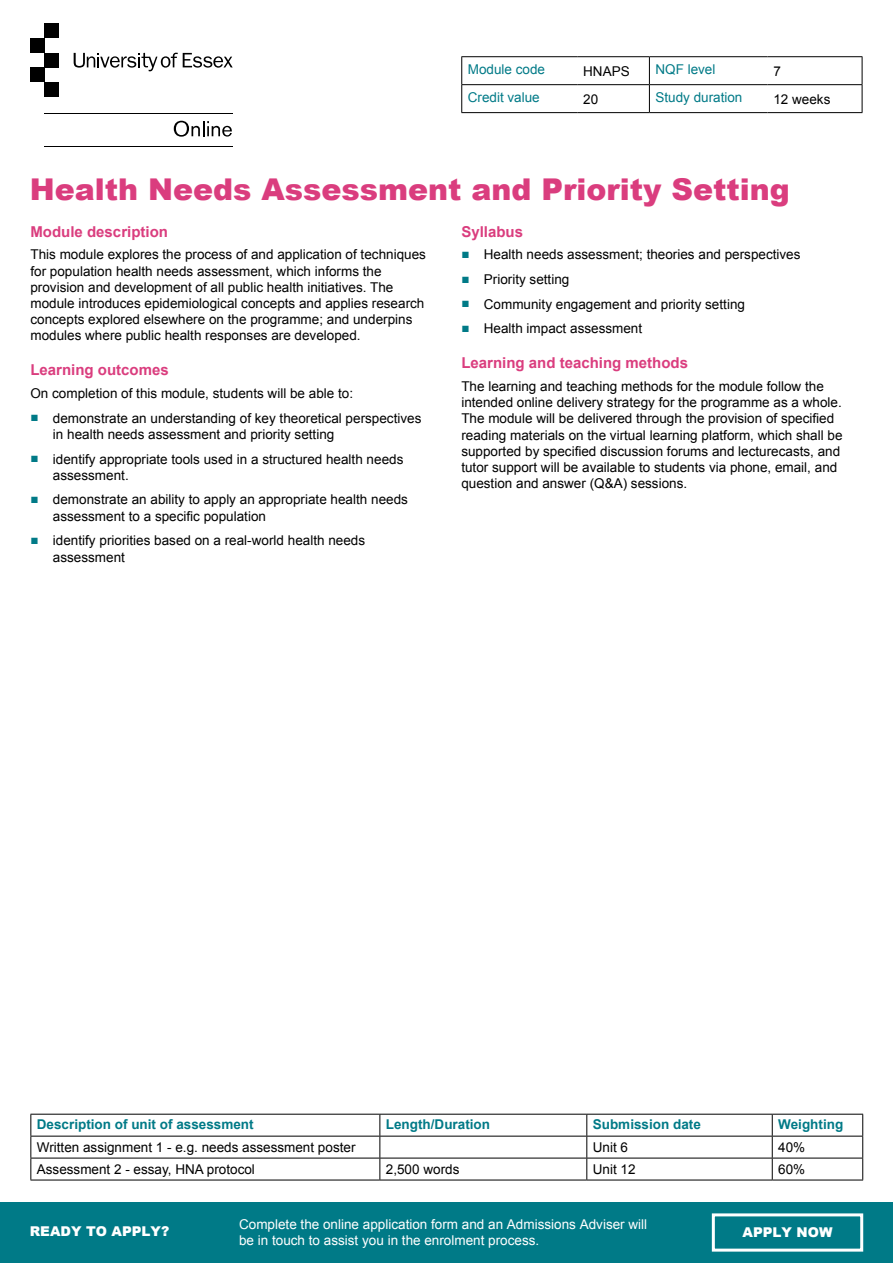
<style>
.page{position:relative;width:893px;height:1263px;background:#fff}
.page>*{position:absolute;margin:0;border:0;box-sizing:border-box;transform-origin:0 0}
.t1{font:900 30px "Arial";color:#da3d7e}
.P__Title{font:700 15px "Arial";color:#da3d7e}
.P_Body{font:13.5px/16.2px "Arial";color:#000}
.P__Bullets{font:13.5px/16.2px "Arial";color:#000}
.t2{font:13.5px/16.2px "Arial";color:#fff}
.t3{font:700 13.5px "Arial";color:#007a87}
.t4{font:13.5px "Arial";color:#007a87}
.t5{font:900 13.5px "Arial";color:#fff}
.s1{font-weight:700;color:#007a87}
</style>
<div class="page">
<div style="left:0;top:1202px;width:893px;height:61px;background:#007a87"></div>
<div style="left:712px;top:1213px;width:151px;height:38px;border:3px solid #fff"></div>
<hr style="left:45px;top:146px;width:188px;height:1px;background:#000">
<hr style="left:45px;top:113px;width:188px;height:1px;background:#000">
<svg style="left:174px;top:121px;width:58px;height:16px"></svg>
<div style="left:45px;top:23px;width:14px;height:15px;background:#000"></div>
<div style="left:30px;top:38px;width:15px;height:15px;background:#000"></div>
<div style="left:45px;top:53px;width:14px;height:15px;background:#000"></div>
<div style="left:30px;top:68px;width:15px;height:14px;background:#000"></div>
<div style="left:45px;top:82px;width:14px;height:15px;background:#000"></div>
<svg style="left:74px;top:52px;width:159px;height:19px"></svg>
<hr style="left:30px;top:1114px;width:350px;height:1px;background:#000">
<hr style="left:380px;top:1114px;width:207px;height:1px;background:#000">
<hr style="left:587px;top:1114px;width:185px;height:1px;background:#000">
<hr style="left:772px;top:1114px;width:91px;height:1px;background:#000">
<hr style="left:30px;top:1136px;width:350px;height:1px;background:#000">
<hr style="left:380px;top:1136px;width:207px;height:1px;background:#000">
<hr style="left:587px;top:1136px;width:185px;height:1px;background:#000">
<hr style="left:772px;top:1136px;width:91px;height:1px;background:#000">
<hr style="left:30px;top:1158px;width:350px;height:1px;background:#000">
<svg style="left:30px;top:1114px;width:1px;height:66px"></svg>
<hr style="left:380px;top:1158px;width:207px;height:1px;background:#000">
<svg style="left:379px;top:1114px;width:1px;height:66px"></svg>
<hr style="left:587px;top:1158px;width:185px;height:1px;background:#000">
<svg style="left:586px;top:1114px;width:1px;height:66px"></svg>
<hr style="left:772px;top:1158px;width:91px;height:1px;background:#000">
<svg style="left:772px;top:1114px;width:1px;height:66px"></svg>
<svg style="left:862px;top:1114px;width:1px;height:66px"></svg>
<hr style="left:30px;top:1180px;width:350px;height:1px;background:#000">
<hr style="left:380px;top:1180px;width:207px;height:1px;background:#000">
<hr style="left:587px;top:1180px;width:185px;height:1px;background:#000">
<hr style="left:772px;top:1180px;width:91px;height:1px;background:#000">
<hr style="left:461px;top:56px;width:116px;height:1px;background:#000">
<hr style="left:577px;top:56px;width:72px;height:1px;background:#000">
<hr style="left:649px;top:56px;width:118px;height:1px;background:#000">
<hr style="left:767px;top:56px;width:95px;height:1px;background:#000">
<hr style="left:461px;top:84px;width:116px;height:1px;background:#000">
<svg style="left:461px;top:57px;width:1px;height:55px"></svg>
<hr style="left:577px;top:84px;width:72px;height:1px;background:#000">
<hr style="left:649px;top:84px;width:118px;height:1px;background:#000">
<svg style="left:649px;top:57px;width:1px;height:55px"></svg>
<hr style="left:767px;top:84px;width:95px;height:1px;background:#000">
<svg style="left:862px;top:57px;width:1px;height:55px"></svg>
<hr style="left:461px;top:112px;width:116px;height:1px;background:#000">
<hr style="left:577px;top:112px;width:72px;height:1px;background:#000">
<hr style="left:649px;top:112px;width:118px;height:1px;background:#000">
<hr style="left:767px;top:112px;width:95px;height:1px;background:#000">
<p class="t4" style="left:468px;top:61px;width:79px">Module code</p>
<p class="P_Body" style="left:583px;top:63px;width:48px">HNAPS</p>
<p class="t4" style="left:655px;top:61px;width:62px">NQF level</p>
<p class="P_Body" style="left:773px;top:63px;width:9px">7</p>
<p class="t4" style="left:468px;top:88px;width:74px">Credit value</p>
<p class="P_Body" style="left:583px;top:91px;width:17px">20</p>
<p class="t4" style="left:655px;top:88px;width:89px">Study duration</p>
<p class="P_Body" style="left:773px;top:91px;width:59px">12 weeks</p>
<p class="t1" style="left:30px;top:167px;width:761px">Health Needs Assessment and Priority Setting</p>
<p class="P__Title" style="left:30px;top:222px;width:139px">Module description</p>
<p class="P_Body" style="left:30px;top:247px;width:397px">This module explores the process of and application of techniques for population health needs assessment, which informs the provision and development of all public health initiatives. The module introduces epidemiological concepts and applies research concepts explored elsewhere on the programme; and underpins modules where public health responses are developed.</p>
<p class="P__Title" style="left:30px;top:360px;width:140px">Learning outcomes</p>
<p class="P_Body" style="left:30px;top:385px;width:324px">On completion of this module, students will be able to:</p>
<p class="P__Bullets" style="left:53px;top:410px;width:370px;text-indent:-22px"><span class="s1">■</span> demonstrate an understanding of key theoretical perspectives in health needs assessment and priority setting</p>
<p class="P__Bullets" style="left:53px;top:451px;width:352px;text-indent:-22px"><span class="s1">■</span> identify appropriate tools used in a structured health needs assessment.</p>
<p class="P__Bullets" style="left:53px;top:492px;width:356px;text-indent:-22px"><span class="s1">■</span> demonstrate an ability to apply an appropriate health needs assessment to a specific population</p>
<p class="P__Bullets" style="left:53px;top:533px;width:314px;text-indent:-22px"><span class="s1">■</span> identify priorities based on a real-world health needs assessment</p>
<p class="P__Title" style="left:461px;top:222px;width:63px">Syllabus</p>
<p class="P__Bullets" style="left:461px;top:247px;width:341px"><span class="s1">■</span> Health needs assessment; theories and perspectives</p>
<p class="P__Bullets" style="left:461px;top:271px;width:110px"><span class="s1">■</span> Priority setting</p>
<p class="P__Bullets" style="left:461px;top:296px;width:285px"><span class="s1">■</span> Community engagement and priority setting</p>
<p class="P__Bullets" style="left:461px;top:321px;width:182px"><span class="s1">■</span> Health impact assessment</p>
<p class="P__Title" style="left:461px;top:353px;width:228px">Learning and teaching methods</p>
<p class="P_Body" style="left:461px;top:378px;width:383px">The learning and teaching methods for the module follow the intended online delivery strategy for the programme as a whole.<br>The module will be delivered through the provision of specified reading materials on the virtual learning platform, which shall be supported by specified discussion forums and lecturecasts, and tutor support will be available to students via phone, email, and question and answer (Q&amp;A) sessions.</p>
<p class="t3" style="left:37px;top:1115px;width:218px">Description of unit of assessment</p>
<p class="t3" style="left:386px;top:1115px;width:106px">Length/Duration</p>
<p class="t3" style="left:593px;top:1115px;width:110px">Submission date</p>
<p class="t3" style="left:778px;top:1115px;width:66px">Weighting</p>
<p class="P_Body" style="left:37px;top:1139px;width:320px">Written assignment 1 - e.g. needs assessment poster</p>
<p class="P_Body" style="left:593px;top:1139px;width:37px">Unit 6</p>
<p class="P_Body" style="left:778px;top:1139px;width:29px">40%</p>
<p class="P_Body" style="left:37px;top:1161px;width:220px">Assessment 2 - essay, HNA protocol</p>
<p class="P_Body" style="left:386px;top:1161px;width:75px">2,500 words</p>
<p class="P_Body" style="left:593px;top:1161px;width:44px">Unit 12</p>
<p class="P_Body" style="left:778px;top:1161px;width:29px">60%</p>
<p class="t2" style="left:239px;top:1216px;width:410px">Complete the online application form and an Admissions Adviser will be in touch to assist you in the enrolment process.</p>
<p class="t5" style="left:30px;top:1221px;width:141px">READY TO APPLY?</p>
<p class="t5" style="left:742px;top:1223px;width:91px">APPLY NOW</p>
</div>
